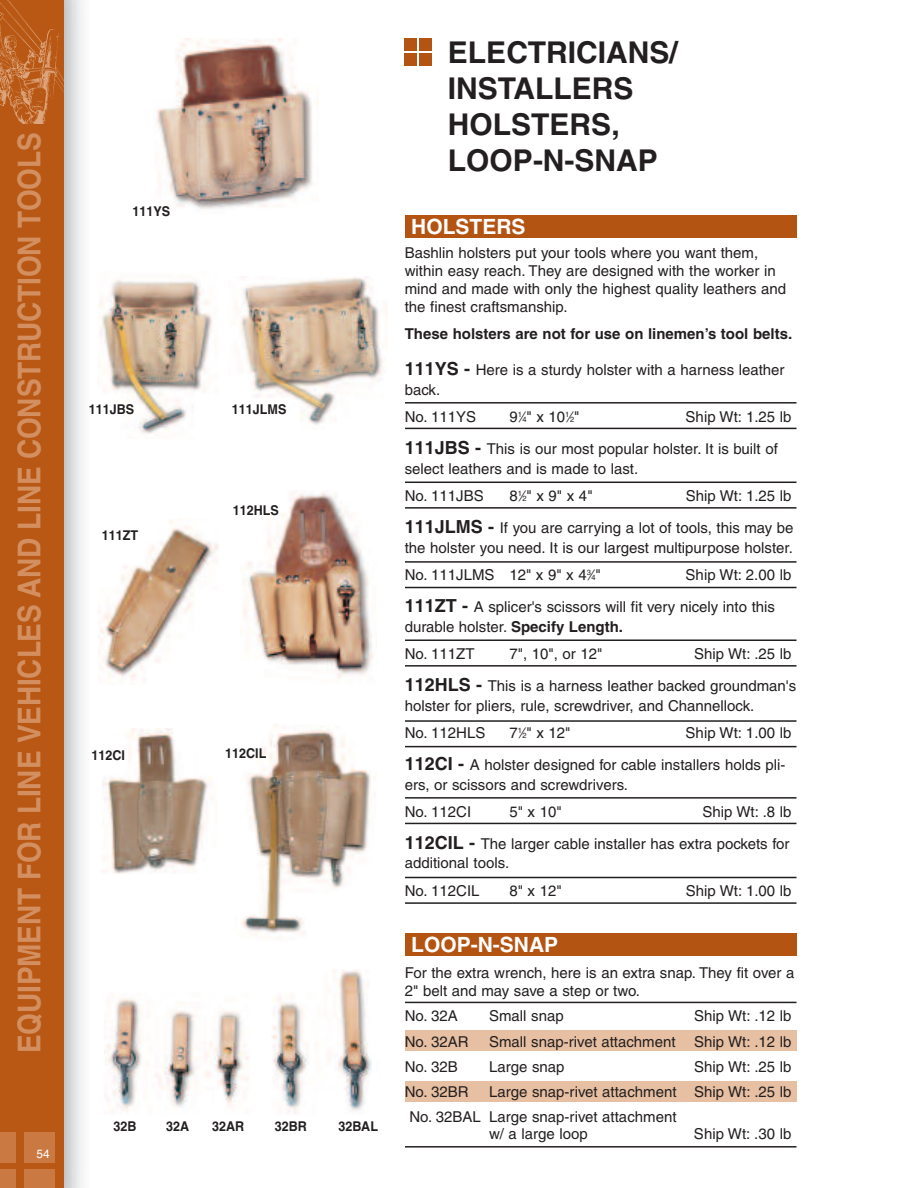
<style>
.page{position:relative;width:918px;height:1188px;background:#fff}
.page>*{position:absolute;margin:0;border:0;box-sizing:border-box;transform-origin:0 0}
.t1{font:700 31.5px "Helvetica";letter-spacing:-.005em;color:#d38f60;scale:.89 1}
.t2{font:700 30px/36px "Helvetica";color:#231f20}
.t3{font:700 21px "Helvetica";color:#fff}
.t4{font:15px/32.2px "Helvetica";color:#231f20}
.t5{font:700 15px "Helvetica";color:#231f20}
.t6{font:700 13.5px "Helvetica";color:#231f20;scale:.93 1}
.t7{font:12px "Helvetica";color:#fff}
.s1{font-weight:700;font-size:18px}
.s2{font-size:7.5px}
.s3{font-weight:700}
</style>
<div class="page">
<div style="left:405px;top:1081px;width:391px;height:21px;background:#e7bfa2"></div>
<div style="left:405px;top:1030px;width:391px;height:21px;background:#e7bfa2"></div>
<div style="left:405px;top:215px;width:391px;height:23px;background:#b45412"></div>
<div style="left:405px;top:933px;width:391px;height:22px;background:#b45412"></div>
<div style="left:0;top:0;width:64px;height:1188px;background:#b95814"></div>
<img style="left:0;top:0;width:64px;height:124px">
<div style="left:0;top:1132px;width:16px;height:30px;background:#c97941"></div>
<div style="left:24px;top:1132px;width:31px;height:30px;background:#c97941"></div>
<div style="left:0;top:1169px;width:16px;height:19px;background:#c97941"></div>
<div style="left:24px;top:1169px;width:31px;height:19px;background:#c97941"></div>
<img style="left:157px;top:38px;width:161px;height:171px">
<img style="left:105px;top:970px;width:267px;height:144px">
<img style="left:99px;top:279px;width:113px;height:155px">
<img style="left:233px;top:276px;width:150px;height:149px">
<img style="left:241px;top:490px;width:136px;height:188px">
<img style="left:98px;top:518px;width:121px;height:161px">
<img style="left:102px;top:728px;width:110px;height:146px">
<img style="left:241px;top:724px;width:130px;height:215px">
<div style="left:405px;top:38px;width:12px;height:12px;background:#b45412"></div>
<div style="left:419px;top:38px;width:13px;height:12px;background:#b45412"></div>
<div style="left:405px;top:53px;width:12px;height:12px;background:#b45412"></div>
<div style="left:419px;top:53px;width:13px;height:12px;background:#b45412"></div>
<hr style="left:405px;top:1146px;width:391px;height:2px;background:#231f20">
<hr style="left:405px;top:1002px;width:391px;height:1px;background:#231f20">
<hr style="left:405px;top:902px;width:391px;height:2px;background:#231f20">
<hr style="left:405px;top:877px;width:391px;height:1px;background:#231f20">
<hr style="left:405px;top:823px;width:391px;height:1px;background:#231f20">
<hr style="left:405px;top:797px;width:391px;height:2px;background:#231f20">
<hr style="left:405px;top:746px;width:391px;height:1px;background:#231f20">
<hr style="left:405px;top:720px;width:391px;height:2px;background:#231f20">
<hr style="left:405px;top:665px;width:391px;height:2px;background:#231f20">
<hr style="left:405px;top:639px;width:391px;height:2px;background:#231f20">
<hr style="left:405px;top:587px;width:391px;height:1px;background:#231f20">
<hr style="left:405px;top:561px;width:391px;height:2px;background:#231f20">
<hr style="left:405px;top:507px;width:391px;height:2px;background:#231f20">
<hr style="left:405px;top:482px;width:391px;height:1px;background:#231f20">
<hr style="left:405px;top:428px;width:391px;height:1px;background:#231f20">
<hr style="left:405px;top:402px;width:391px;height:2px;background:#231f20">
<h1 class="t1" style="left:18px;top:1053px;width:1036px;rotate:-90deg">EQUIPMENT FOR LINE VEHICLES AND LINE CONSTRUCTION TOOLS</h1>
<p class="t7" style="left:36px;top:1150px;width:15px">54</p>
<p class="t6" style="left:132px;top:207px;width:42px">111YS</p>
<p class="t6" style="left:89px;top:404px;width:50px">111JBS</p>
<p class="t6" style="left:102px;top:530px;width:41px">111ZT</p>
<p class="t6" style="left:232px;top:404px;width:60px">111JLMS</p>
<p class="t6" style="left:233px;top:505px;width:51px">112HLS</p>
<p class="t6" style="left:92px;top:750px;width:38px">112CI</p>
<p class="t6" style="left:225px;top:749px;width:46px">112CIL</p>
<p class="t6" style="left:113px;top:1122px;width:26px">32B</p>
<p class="t6" style="left:166px;top:1122px;width:26px">32A</p>
<p class="t6" style="left:212px;top:1122px;width:36px">32AR</p>
<p class="t6" style="left:275px;top:1122px;width:36px">32BR</p>
<p class="t6" style="left:339px;top:1122px;width:44px">32BAL</p>
<h2 class="t2" style="left:448px;top:38px;width:232px">ELECTRICIANS/<br>INSTALLERS<br>HOLSTERS,<br>LOOP-N-SNAP</h2>
<h3 class="t3" style="left:411px;top:219px;width:116px">HOLSTERS</h3>
<p class="t4" style="left:405px;top:245px;width:383px;line-height:18px">Bashlin holsters put your tools where you want them, within easy reach. They are designed with the worker in mind and made with only the highest quality leathers and the finest craftsmanship.</p>
<p class="t5" style="left:405px;top:328px;width:389px">These holsters are not for use on linemen’s tool belts.</p>
<p class="t4" style="left:405px;top:362px;width:381px;line-height:19.5px"><span class="s1">111YS -</span> Here is a sturdy holster with a harness leather back.</p>
<p class="t4" style="left:405px;top:402px;width:73px">No. 111YS</p>
<p class="t4" style="left:509px;top:402px;width:72px">9<sup>1</sup>⁄<span class="s2">4</span>" x 10<sup>1</sup>⁄<span class="s2">2</span>"</p>
<p class="t4" style="left:405px;top:402px;width:388px;text-indent:281px">Ship Wt: 1.25 lb<br><span class="s1">111JBS -</span> This is our most popular holster. It is built of</p>
<p class="t4" style="left:405px;top:456px;width:235px;line-height:27.3px">select leathers and is made to last.<br>No. 111JBS</p>
<p class="t4" style="left:405px;top:481px;width:390px;text-align:right">Ship Wt: 1.25 lb<br><span class="s1">111JLMS -</span> If you are carrying a lot of tools, this may be</p>
<p class="t4" style="left:405px;top:535px;width:390px;line-height:27.3px">the holster you need. It is our largest multipurpose holster.<br>No. 111JLMS 12" x 9" x 4<sup>3</sup>⁄<span class="s2">4</span>"</p>
<p class="t4" style="left:509px;top:481px;width:85px">8<sup>1</sup>⁄<span class="s2">2</span>" x 9" x 4"</p>
<p class="t4" style="left:405px;top:560px;width:388px;text-indent:281px">Ship Wt: 2.00 lb<br><span class="s1">111ZT -</span> A splicer's scissors will fit very nicely into this</p>
<p class="t4" style="left:405px;top:614px;width:220px;line-height:27.3px">durable holster. <span class="s3">Specify Length.<br></span>No. 111ZT</p>
<p class="t4" style="left:405px;top:639px;width:393px;text-indent:289px">Ship Wt: .25 lb<br><span class="s1">112HLS -</span> This is a harness leather backed groundman's</p>
<p class="t4" style="left:405px;top:693px;width:351px;line-height:27.3px">holster for pliers, rule, screwdriver, and Channellock.<br>No. 112HLS</p>
<p class="t4" style="left:509px;top:639px;width:95px">7", 10", or 12"</p>
<p class="t4" style="left:405px;top:718px;width:388px;text-indent:281px">Ship Wt: 1.00 lb<br><span class="s1">112CI -</span> A holster designed for cable installers holds pli-</p>
<p class="t4" style="left:405px;top:772px;width:225px;line-height:27.3px">ers, or scissors and screwdrivers.<br>No. 112CI</p>
<p class="t4" style="left:509px;top:718px;width:63px">7<sup>1</sup>⁄<span class="s2">2</span>" x 12"</p>
<p class="t4" style="left:405px;top:797px;width:388px;text-align:right">Ship Wt: .8 lb<br><span class="s1">112CIL -</span> The larger cable installer has extra pockets for</p>
<p class="t4" style="left:405px;top:851px;width:106px;line-height:27.3px">additional tools.<br>No. 112CIL</p>
<p class="t4" style="left:509px;top:797px;width:54px">5" x 10"</p>
<p class="t4" style="left:509px;top:876px;width:54px">8" x 12"</p>
<p class="t4" style="left:686px;top:876px;width:107px">Ship Wt: 1.00 lb</p>
<h3 class="t3" style="left:411px;top:937px;width:149px">LOOP-N-SNAP</h3>
<p class="t4" style="left:405px;top:965px;width:391px;line-height:18px">For the extra wrench, here is an extra snap. They fit over a<br>2" belt and may save a step or two.</p>
<p class="t4" style="left:405px;top:1001px;width:55px">No. 32A</p>
<p class="t4" style="left:489px;top:1001px;width:76px">Small snap</p>
<p class="t4" style="left:694px;top:1001px;width:99px">Ship Wt: .12 lb</p>
<p class="t4" style="left:405px;top:1027px;width:65px">No. 32AR</p>
<p class="t4" style="left:489px;top:1027px;width:304px">Small snap-rivet attachment Ship Wt: .12 lb</p>
<p class="t4" style="left:405px;top:1052px;width:55px">No. 32B</p>
<p class="t4" style="left:489px;top:1052px;width:77px">Large snap</p>
<p class="t4" style="left:694px;top:1052px;width:99px">Ship Wt: .25 lb</p>
<p class="t4" style="left:405px;top:1077px;width:65px">No. 32BR</p>
<p class="t4" style="left:409px;top:1080px;width:384px;line-height:25.2px;text-indent:80px">Large snap-rivet attachment Ship Wt: .25 lb<br>No. 32BAL Large snap-rivet attachment</p>
<p class="t4" style="left:489px;top:1119px;width:100px">w/ a large loop</p>
<p class="t4" style="left:694px;top:1119px;width:99px">Ship Wt: .30 lb</p>
</div>
